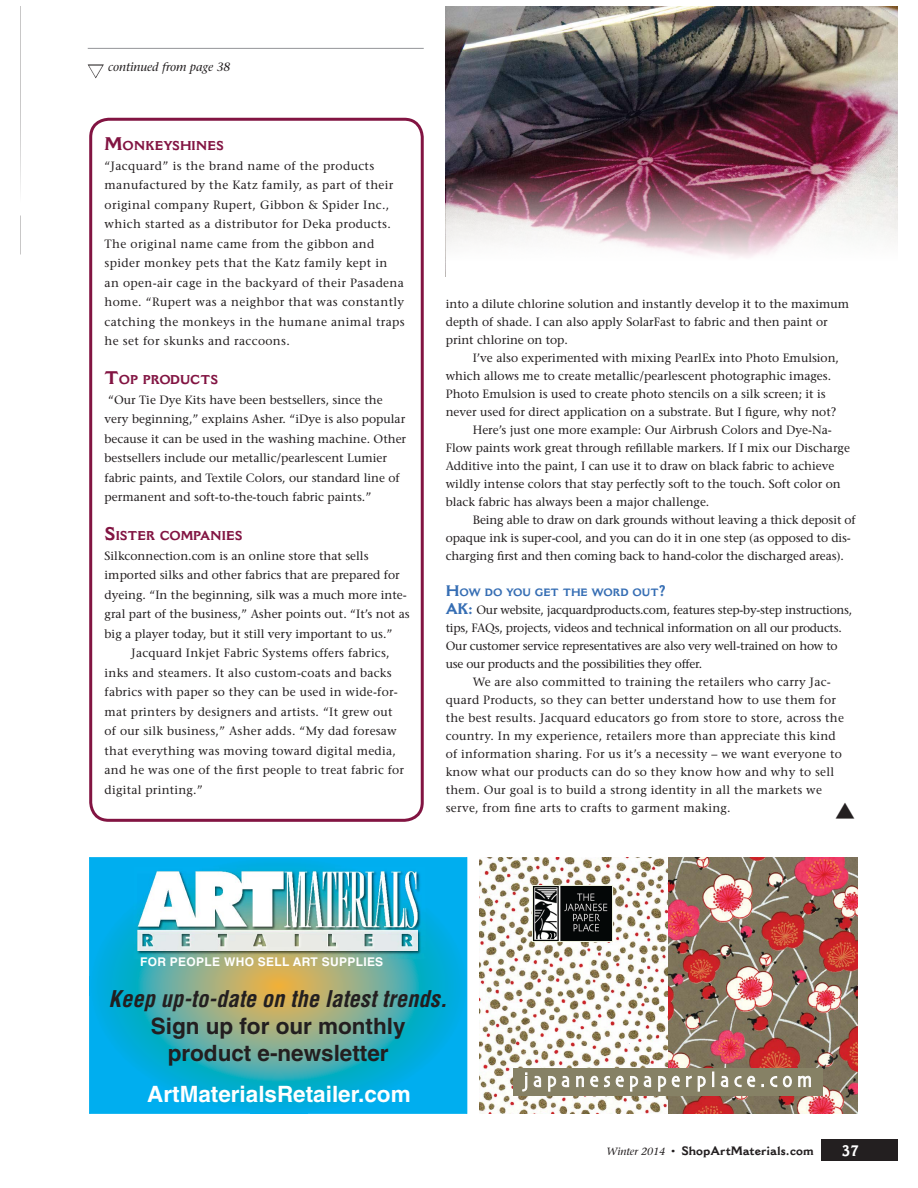
<style>
.page{position:relative;width:918px;height:1188px;background:#fff}
.page>*{position:absolute;margin:0;border:0;box-sizing:border-box;transform-origin:0 0}
.t1{font:700 22.5px/27px "Helvetica";color:#231f20;text-align:center}
.t2{font:italic 700 condensed 22.5px "Helvetica";color:#231f20}
.t3{font:700 22.5px "Helvetica";color:#fff}
.t4{font:700 15px "Cantoria";color:#fff}
.t5{font:700 12.6px "Cantoria";color:#821442}
.t6{font:12px/19.5px "Stone Serif";color:#231f20}
.t7{font:12px "Stone Serif";letter-spacing:.02em;color:#231f20}
.t8{font:12px/19.5px "Stone Serif";letter-spacing:.03em;color:#231f20}
.t9{font:12px "Stone Serif";letter-spacing:-.02em;color:#231f20}
.t10{font:700 12px "Cantoria";color:#231f20}
.t11{font:700 12px "Helvetica";letter-spacing:.025em;color:#fff}
.t12{font:italic 12px "Stone Serif";color:#231f20}
.t13{font:700 10.5px "Cantoria";color:#366eb4}
.s1{color:#fff}
.s2{font-size:18px}
.s3{font-size:15px}
.s4{font-family:"Cantoria";font-weight:700;font-size:15px;color:#366eb4}
.s5{font-family:"Stone Serif";font-weight:400;font-style:italic;font-size:10.5px}
</style>
<div class="page">
<div style="left:821px;top:1139px;width:77px;height:22px;background:#231f20"></div>
<hr style="left:88px;top:48px;width:336px;height:1px;background:#939598">
<svg style="left:87px;top:64px;width:17px;height:15px"></svg>
<img style="left:479px;top:857px;width:378px;height:257px">
<div style="left:532px;top:885px;width:81px;height:57px;background:#040707"></div>
<img style="left:534px;top:887px;width:74px;height:54px">
<div style="left:514px;top:1068px;width:309px;height:27px;background:#868165"></div>
<svg style="left:522px;top:1072px;width:19px;height:20px"></svg>
<svg style="left:548px;top:1076px;width:22px;height:16px"></svg>
<svg style="left:576px;top:1075px;width:8px;height:12px"></svg>
<svg style="left:590px;top:1053px;width:34px;height:48px"></svg>
<svg style="left:630px;top:1076px;width:21px;height:16px"></svg>
<svg style="left:658px;top:1075px;width:22px;height:25px"></svg>
<svg style="left:686px;top:1075px;width:20px;height:17px"></svg>
<svg style="left:712px;top:1071px;width:16px;height:17px"></svg>
<svg style="left:734px;top:1075px;width:30px;height:25px"></svg>
<svg style="left:770px;top:1075px;width:22px;height:13px"></svg>
<svg style="left:798px;top:1075px;width:13px;height:12px"></svg>
<div style="left:89px;top:118px;width:335px;height:704px;border:3px solid #821442;border-radius:18px"></div>
<img style="left:446px;top:7px;width:452px;height:158px">
<img style="left:446px;top:165px;width:452px;height:93px">
<svg style="left:91px;top:859px;width:374px;height:253px;background:#37aec0"></svg>
<div style="left:89px;top:857px;width:378px;height:257px;border:1px solid #00aeef"></div>
<img style="left:133px;top:866px;width:293px;height:93px">
<img style="left:138px;top:872px;width:280px;height:79px">
<svg style="left:20px;top:7px;width:1px;height:240px"></svg>
<p class="t12" style="left:88px;top:60px;width:144px"><span class="s1">▼</span> continued from page 38</p>
<p class="t5" style="left:105px;top:138px;width:121px"><span class="s2">M</span>ONKEYSHINES</p>
<p class="t8" style="left:105px;top:156px;width:302px">“Jacquard” is the brand name of the products manufactured by the Katz family, as part of their original company Rupert, Gibbon &amp; Spider Inc., which started as a distributor for Deka products.<br>The original name came from the gibbon and spider monkey pets that the Katz family kept in an open-air cage in the backyard of their Pasadena home. “Rupert was a neighbor that was constantly catching the monkeys in the humane animal traps he set for skunks and raccoons.</p>
<p class="t5" style="left:105px;top:372px;width:115px"><span class="s2">T</span>OP PRODUCTS</p>
<p class="t6" style="left:105px;top:390px;width:303px">“Our Tie Dye Kits have been bestsellers, since the<br>very beginning,” explains Asher. “iDye is also popular because it can be used in the washing machine. Other bestsellers include our metallic/pearlescent Lumier fabric paints, and Textile Colors, our standard line of permanent and soft-to-the-touch fabric paints.”</p>
<p class="t5" style="left:105px;top:528px;width:139px"><span class="s2">S</span>ISTER COMPANIES</p>
<p class="t6" style="left:105px;top:546px;width:265px">Silkconnection.com is an online store that sells</p>
<p class="t6" style="left:105px;top:565px;width:297px">imported silks and other fabrics that are prepared for</p>
<p class="t6" style="left:105px;top:585px;width:304px">dyeing. “In the beginning, silk was a much more inte-</p>
<p class="t6" style="left:105px;top:604px;width:307px">gral part of the business,” Asher points out. “It’s not as</p>
<p class="t6" style="left:105px;top:624px;width:289px">big a player today, but it still very important to us.”</p>
<p class="t7" style="left:132px;top:646px;width:260px">Jacquard Inkjet Fabric Systems offers fabrics,</p>
<p class="t7" style="left:105px;top:665px;width:289px">inks and steamers. It also custom-coats and backs</p>
<p class="t7" style="left:105px;top:685px;width:295px">fabrics with paper so they can be used in wide-for-</p>
<p class="t7" style="left:105px;top:704px;width:289px">mat printers by designers and artists. “It grew out</p>
<p class="t7" style="left:105px;top:724px;width:294px">of our silk business,” Asher adds. “My dad foresaw</p>
<p class="t7" style="left:105px;top:743px;width:293px">that everything was moving toward digital media,</p>
<p class="t7" style="left:105px;top:763px;width:301px">and he was one of the first people to treat fabric for</p>
<p class="t7" style="left:105px;top:782px;width:100px">digital printing.”</p>
<p class="t6" style="left:446px;top:295px;width:405px;line-height:18px">into a dilute chlorine solution and instantly develop it to the maximum depth of shade. I can also apply SolarFast to fabric and then paint or print chlorine on top.</p>
<p class="t6" style="left:473px;top:348px;width:368px">I’ve also experimented with mixing PearlEx into Photo Emulsion,</p>
<p class="t6" style="left:446px;top:366px;width:387px">which allows me to create metallic/pearlescent photographic images.</p>
<p class="t6" style="left:446px;top:384px;width:382px">Photo Emulsion is used to create photo stencils on a silk screen; it is</p>
<p class="t6" style="left:446px;top:402px;width:392px">never used for direct application on a substrate. But I figure, why not?</p>
<p class="t6" style="left:473px;top:420px;width:361px">Here’s just one more example: Our Airbrush Colors and Dye-Na-</p>
<p class="t6" style="left:446px;top:438px;width:406px">Flow paints work great through refillable markers. If I mix our Discharge</p>
<p class="t6" style="left:446px;top:456px;width:390px">Additive into the paint, I can use it to draw on black fabric to achieve</p>
<p class="t6" style="left:446px;top:474px;width:397px">wildly intense colors that stay perfectly soft to the touch. Soft color on</p>
<p class="t6" style="left:446px;top:492px;width:265px">black fabric has always been a major challenge.</p>
<p class="t6" style="left:473px;top:510px;width:385px">Being able to draw on dark grounds without leaving a thick deposit of</p>
<p class="t6" style="left:446px;top:528px;width:407px">opaque ink is super-cool, and you can do it in one step (as opposed to dis-</p>
<p class="t6" style="left:446px;top:546px;width:400px">charging first and then coming back to hand-color the discharged areas).</p>
<p class="t13" style="left:446px;top:586px;width:222px"><span class="s3">H</span>OW DO YOU GET THE WORD OUT<span class="s3">?</span></p>
<p class="t9" style="left:446px;top:602px;width:408px"><span class="s4">AK:</span> Our website, jacquardproducts.com, features step-by-step instructions,</p>
<p class="t9" style="left:446px;top:620px;width:398px">tips, FAQs, projects, videos and technical information on all our products.</p>
<p class="t9" style="left:446px;top:638px;width:393px">Our customer service representatives are also very well-trained on how to</p>
<p class="t9" style="left:446px;top:656px;width:258px">use our products and the possibilities they offer.</p>
<p class="t7" style="left:473px;top:674px;width:359px">We are also committed to training the retailers who carry Jac-</p>
<p class="t7" style="left:446px;top:692px;width:392px">quard Products, so they can better understand how to use them for</p>
<p class="t7" style="left:446px;top:710px;width:400px">the best results. Jacquard educators go from store to store, across the</p>
<p class="t7" style="left:446px;top:728px;width:391px">country. In my experience, retailers more than appreciate this kind</p>
<p class="t7" style="left:446px;top:746px;width:398px">of information sharing. For us it’s a necessity – we want everyone to</p>
<p class="t7" style="left:446px;top:764px;width:390px">know what our products can do so they know how and why to sell</p>
<p class="t7" style="left:446px;top:782px;width:378px">them. Our goal is to build a strong identity in all the markets we</p>
<p class="t7" style="left:446px;top:800px;width:286px">serve, from fine arts to crafts to garment making.</p>
<p class="t11" style="left:140px;top:955px;width:245px">FOR PEOPLE WHO SELL ART SUPPLIES</p>
<h1 class="t2" style="left:109px;top:985px;width:340px">Keep up-to-date on the latest trends.</h1>
<h1 class="t1" style="left:151px;top:1013px;width:256px">Sign up for our monthly product e-newsletter</h1>
<h1 class="t3" style="left:147px;top:1080px;width:265px">ArtMaterialsRetailer.com</h1>
<p class="t10" style="left:606px;top:1144px;width:209px"><span class="s5">Winter 2014</span> • ShopArtMaterials.com</p>
<p class="t4" style="left:842px;top:1142px;width:19px">37</p>
</div>
